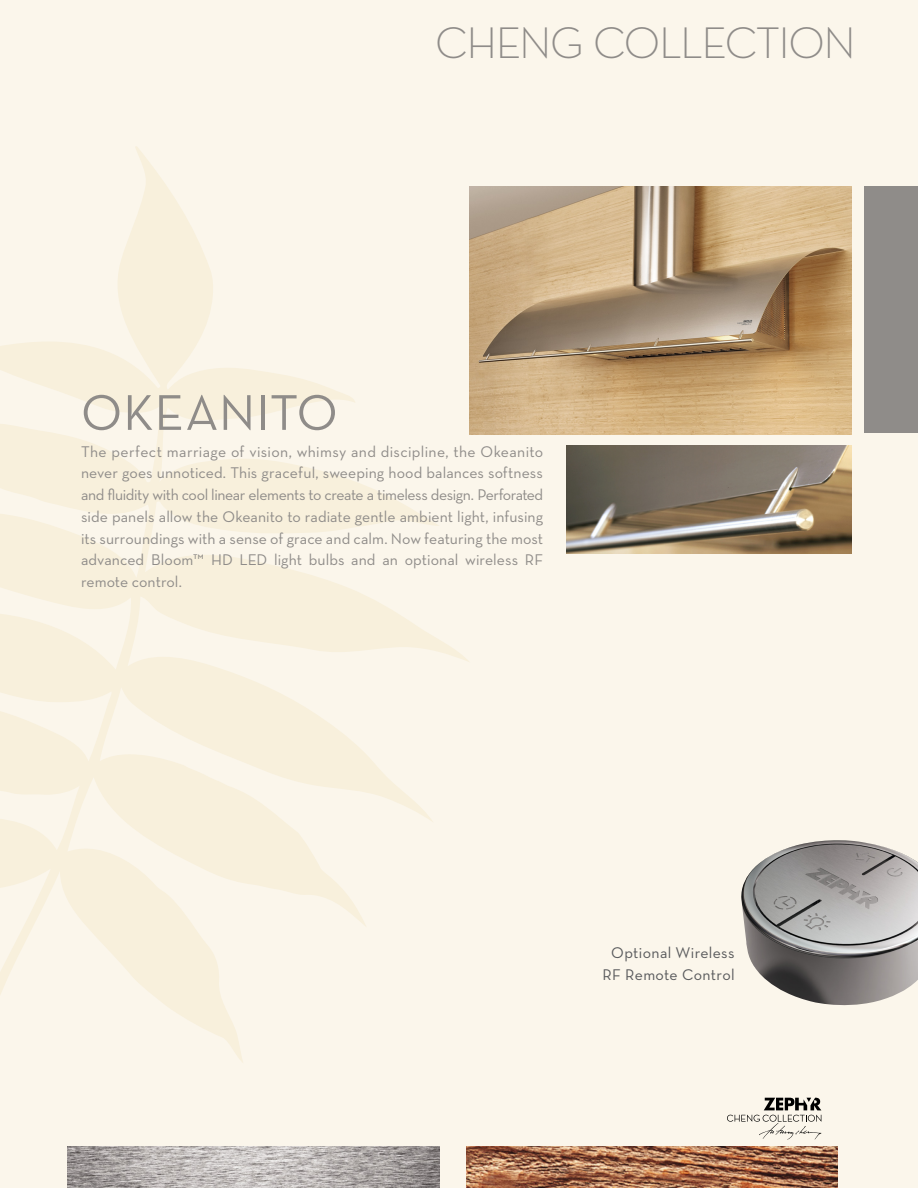
<style>
.page{position:relative;width:918px;height:1188px;background:#fbf6eb}
.page>*{position:absolute;margin:0;border:0;box-sizing:border-box;transform-origin:0 0}
.t1{font:51px "Neutra Text";letter-spacing:.005em;color:#8f8c89}
.t2{font:300 45px "Neutra Text";letter-spacing:-.04em;color:#8f8c89}
.t3{font:15.75px/21.8px "Neutra Text";letter-spacing:.005em;color:#8f8c89;text-align:justify}
.t4{font:15.75px/21.8px "Neutra Text";letter-spacing:.02em;color:#58595b;text-align:center}
</style>
<div class="page">
<div style="left:864px;top:187px;width:54px;height:246px;background:#8f8c89"></div>
<svg style="left:0;top:146px;width:470px;height:916px"></svg>
<img style="left:67px;top:1147px;width:372px;height:41px">
<img style="left:467px;top:1147px;width:371px;height:41px">
<svg style="left:727px;top:1098px;width:94px;height:42px"></svg>
<img style="left:566px;top:446px;width:285px;height:107px">
<img style="left:470px;top:186px;width:381px;height:248px">
<img style="left:741px;top:840px;width:177px;height:166px">
<h2 class="t2" style="left:435px;top:15px;width:422px">CHENG COLLECTION</h2>
<h1 class="t1" style="left:81px;top:382px;width:258px">OKEANITO</h1>
<p class="t3" style="left:81px;top:440px;width:464px">The perfect marriage of vision, whimsy and discipline, the Okeanito never goes unnoticed. This graceful, sweeping hood balances softness and fluidity with cool linear elements to create a timeless design. Perforated side panels allow the Okeanito to radiate gentle ambient light, infusing its surroundings with a sense of grace and calm. Now featuring the most advanced Bloom™ HD LED light bulbs and an optional wireless RF remote control.</p>
<p class="t4" style="left:602px;top:942px;width:134px">Optional Wireless<br>RF Remote Control</p>
</div>
